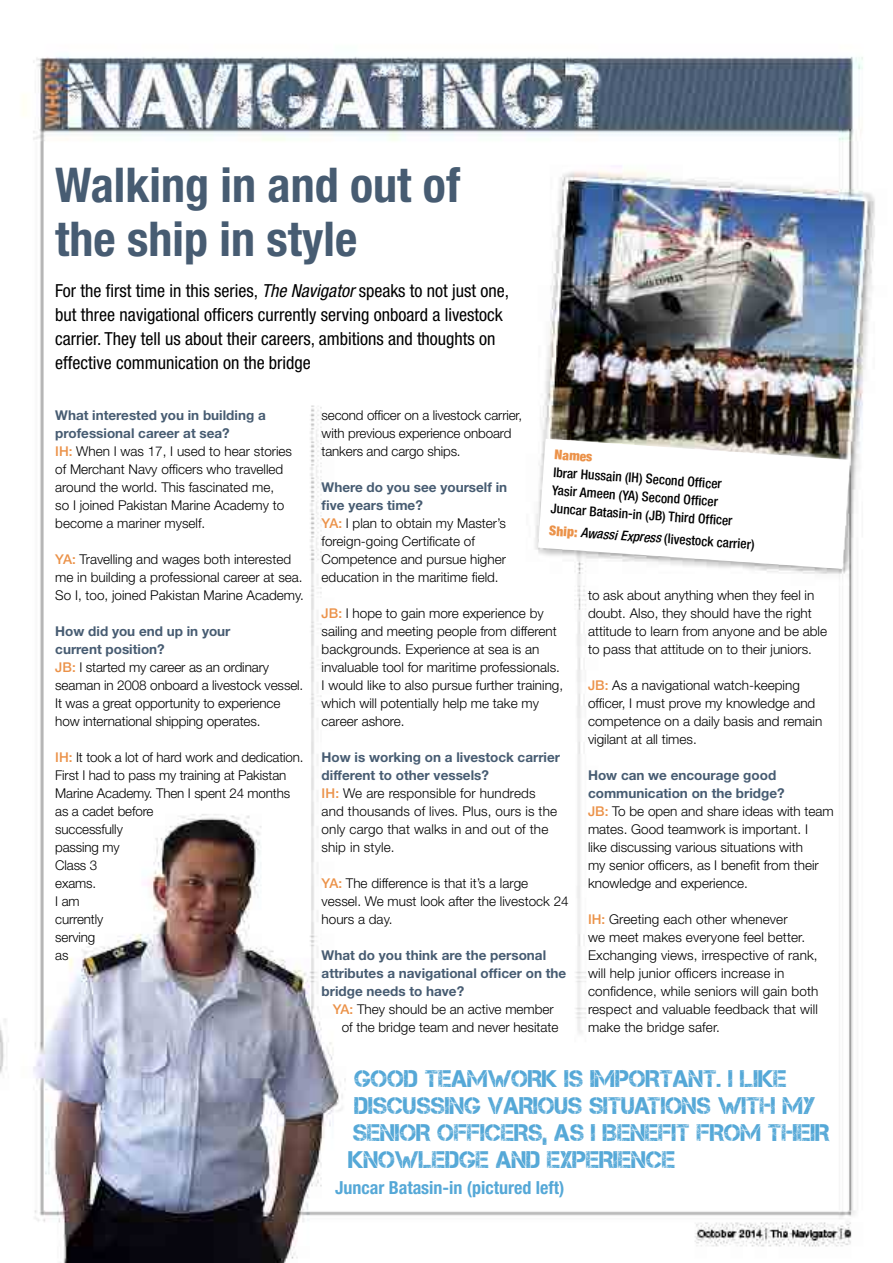
<style>
.page{position:relative;width:893px;height:1263px;background:#fff}
.page>*{position:absolute;margin:0;border:0;box-sizing:border-box;transform-origin:0 0}
.t1{font:700 condensed 48px/54px "Helvetica Neue LT Std";color:#475c72}
.t2{font:24px/27px "Captureit";color:#55a8d7}
.t3{font:condensed 18px/24px "Helvetica Neue LT Std";color:#000}
.t4{font:700 condensed 18px "Helvetica Neue LT Std";color:#55a8d7}
.t5{font:300 13.5px/18px "Helvetica Neue LT Std";color:#000}
.t6{font:500 condensed 13.5px/18px "Helvetica Neue LT Std";color:#000}
.t7{font:700 13.5px/18px "Helvetica Neue LT Std";color:#475c72}
.t8{font:900 condensed 13.5px "Helvetica Neue LT Std";color:#eb9249}
.s1{font-style:italic}
.s2{font-weight:700;color:#475c72}
.s3{font-weight:500;color:#eb9249}
.s4{font-weight:900;color:#eb9249}
</style>
<div class="page">
<img style="left:0;top:55px;width:875px;height:1208px">
<svg style="left:537px;top:438px;width:313px;height:132px"></svg>
<h1 class="t1" style="left:55px;top:157px;width:406px">Walking in and out of the ship in style</h1>
<p class="t3" style="left:55px;top:279px;width:455px">For the first time in this series, <span class="s1">The Navigator</span> speaks to not just one, but three navigational officers currently serving onboard a livestock carrier. They tell us about their careers, ambitions and thoughts on effective communication on the bridge</p>
<p class="t5" style="left:55px;top:405px;width:238px"><span class="s2">What interested you in building a professional career at sea?<br></span><span class="s3">IH:</span> When I was 17, I used to hear stories of Merchant Navy officers who travelled around the world. This fascinated me,<br>so I joined Pakistan Marine Academy to become a mariner myself.</p>
<p class="t5" style="left:55px;top:549px;width:250px"><span class="s3">YA:</span> Travelling and wages both interested me in building a professional career at sea.<br>So I, too, joined Pakistan Marine Academy.</p>
<p class="t5" style="left:55px;top:621px;width:250px"><span class="s2">How did you end up in your<br>current position?<br></span><span class="s3">JB:</span> I started my career as an ordinary seaman in 2008 onboard a livestock vessel.<br>It was a great opportunity to experience how international shipping operates.</p>
<p class="t5" style="left:55px;top:747px;width:250px"><span class="s3">IH:</span> It took a lot of hard work and dedication.<br>First I had to pass my training at Pakistan<br>Marine Academy. Then I spent 24 months as a cadet before<br>successfully<br>passing my<br>Class 3<br>exams.<br>I am<br>currently<br>serving<br>as</p>
<p class="t5" style="left:322px;top:405px;width:202px">second officer on a livestock carrier, with previous experience onboard tankers and cargo ships.</p>
<p class="t5" style="left:322px;top:477px;width:187px"><span class="s2">Where do you see yourself in five years time?<br></span><span class="s3">YA:</span> I plan to obtain my Master’s foreign-going Certificate of<br>Competence and pursue higher education in the maritime field.</p>
<p class="t5" style="left:322px;top:603px;width:243px"><span class="s3">JB:</span> I hope to gain more experience by sailing and meeting people from different backgrounds. Experience at sea is an invaluable tool for maritime professionals.<br>I would like to also pursue further training, which will potentially help me take my career ashore.</p>
<p class="t5" style="left:322px;top:747px;width:240px"><span class="s2">How is working on a livestock carrier different to other vessels?<br></span><span class="s3">IH:</span> We are responsible for hundreds and thousands of lives. Plus, ours is the only cargo that walks in and out of the ship in style.</p>
<p class="t5" style="left:322px;top:873px;width:249px"><span class="s3">YA:</span> The difference is that it’s a large vessel. We must look after the livestock 24 hours a day.</p>
<p class="t7" style="left:322px;top:945px;width:246px">What do you think are the personal attributes a navigational officer on the bridge needs to have?</p>
<p class="t5" style="left:342px;top:999px;width:218px;text-indent:-9px"><span class="s3">YA:</span> They should be an active member of the bridge team and never hesitate</p>
<p class="t8" style="left:555px;top:446px;width:39px;rotate:4deg">Names</p>
<p class="t6" style="left:554px;top:463px;width:184px;rotate:4deg">Ibrar Hussain (IH) Second Offi cer<br>Yasir Ameen (YA) Second Offi cer<br>Juncar Batasin-in (JB) Third Offi cer</p>
<p class="t6" style="left:550px;top:521px;width:207px;rotate:4deg"><span class="s4">Ship:</span> <span class="s1">Awassi Express</span> (livestock carrier)</p>
<p class="t5" style="left:588px;top:585px;width:241px">to ask about anything when they feel in doubt. Also, they should have the right attitude to learn from anyone and be able to pass that attitude on to their juniors.</p>
<p class="t5" style="left:588px;top:675px;width:236px"><span class="s3">JB:</span> As a navigational watch-keeping officer, I must prove my knowledge and competence on a daily basis and remain vigilant at all times.</p>
<p class="t5" style="left:588px;top:765px;width:247px"><span class="s2">How can we encourage good communication on the bridge?<br></span><span class="s3">JB:</span> To be open and share ideas with team mates. Good teamwork is important. I<br>like discussing various situations with<br>my senior officers, as I benefit from their knowledge and experience.</p>
<p class="t5" style="left:588px;top:909px;width:232px"><span class="s3">IH:</span> Greeting each other whenever<br>we meet makes everyone feel better.<br>Exchanging views, irrespective of rank, will help junior officers increase in confidence, while seniors will gain both respect and valuable feedback that will make the bridge safer.</p>
<h2 class="t2" style="left:349px;top:1065px;width:482px">GOOD TEAMWORK IS IMPORTANT. I LIKE DISCUSSING VARIOUS SITUATIONS WITH MY SENIOR OFFICERS, AS I BENEFIT FROM THEIR KNOWLEDGE AND EXPERIENCE</h2>
<h3 class="t4" style="left:335px;top:1176px;width:231px">Juncar Batasin-in (pictured left)</h3>
</div>
